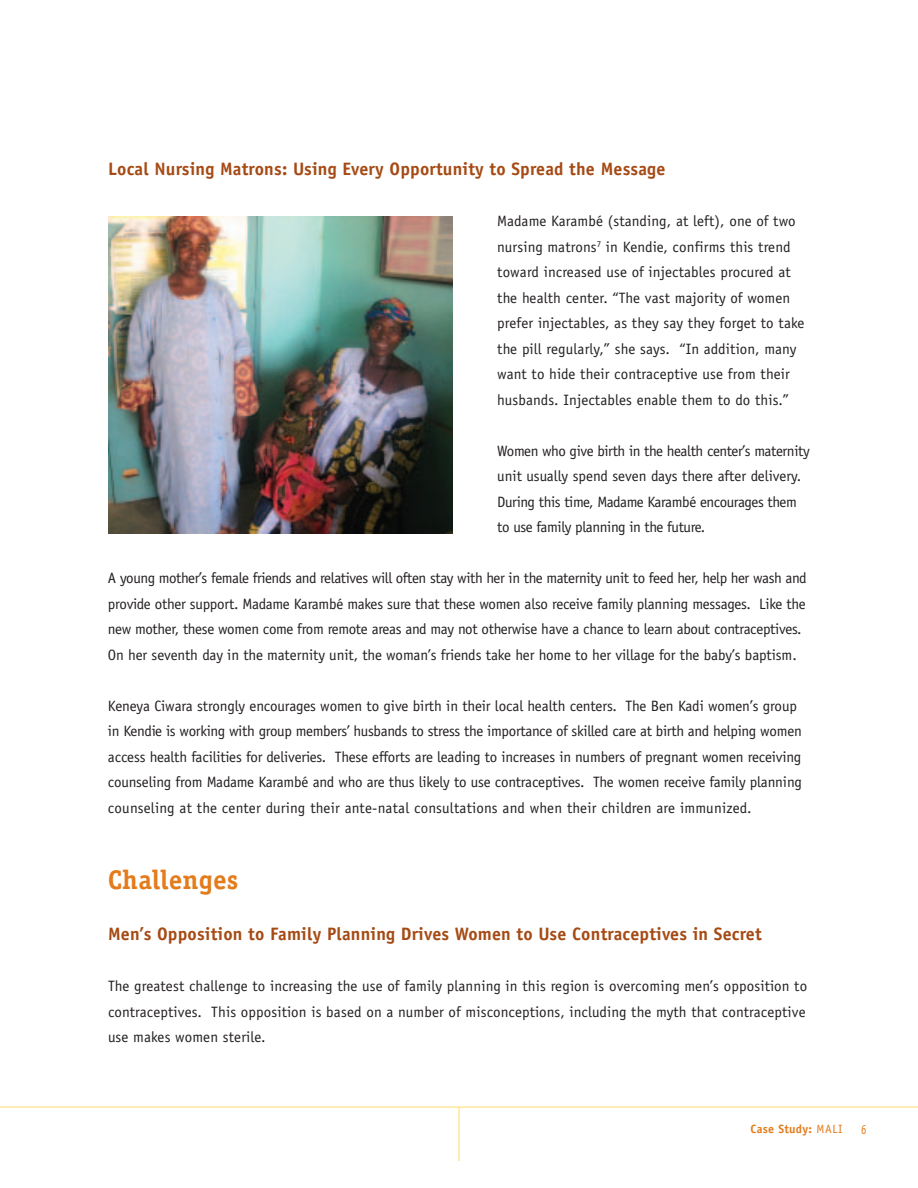
<style>
.page{position:relative;width:918px;height:1188px;background:#fff}
.page>*{position:absolute;margin:0;border:0;box-sizing:border-box;transform-origin:0 0}
.t1{font:700 27px "Officina Serif";letter-spacing:.01em;color:#e37c1c}
.t2{font:700 18px "Officina Sans";letter-spacing:.01em;color:#a54a14}
.t3{font:15px/25.5px "Officina Sans";letter-spacing:-.01em;color:#231f20}
.t4{font:15px/25.5px "Officina Sans";letter-spacing:.01em;color:#231f20}
.t5{font:13.5px "Officina Sans";color:#e37c1c;scale:.8 1}
.t6{font:700 12px "Officina Sans";letter-spacing:.025em;color:#e37c1c}
.s1{font-weight:400}
</style>
<div class="page">
<hr style="left:459px;top:1107px;width:1px;height:54px;background:#ffdd68">
<hr style="left:0;top:1107px;width:918px;height:1px;background:#ffdd68">
<img style="left:108px;top:216px;width:344px;height:318px">
<p class="t2" style="left:108px;top:162px;width:559px">Local Nursing Matrons: Using Every Opportunity to Spread the Message</p>
<p class="t4" style="left:497px;top:209px;width:309px">Madame Karambé (standing, at left), one of two nursing matrons<sup>7</sup> in Kendie, confirms this trend toward increased use of injectables procured at the health center. “The vast majority of women prefer injectables, as they say they forget to take the pill regularly,” she says. “In addition, many want to hide their contraceptive use from their husbands. Injectables enable them to do this.”</p>
<p class="t3" style="left:497px;top:439px;width:314px">Women who give birth in the health center’s maternity unit usually spend seven days there after delivery.<br>During this time, Madame Karambé encourages them to use family planning in the future.</p>
<p class="t3" style="left:108px;top:566px;width:700px">A young mother’s female friends and relatives will often stay with her in the maternity unit to feed her, help her wash and provide other support. Madame Karambé makes sure that these women also receive family planning messages. Like the new mother, these women come from remote areas and may not otherwise have a chance to learn about contraceptives.<br>On her seventh day in the maternity unit, the woman’s friends take her home to her village for the baby’s baptism.</p>
<p class="t3" style="left:108px;top:694px;width:696px">Keneya Ciwara strongly encourages women to give birth in their local health centers. The Ben Kadi women’s group in Kendie is working with group members’ husbands to stress the importance of skilled care at birth and helping women access health facilities for deliveries. These efforts are leading to increases in numbers of pregnant women receiving counseling from Madame Karambé and who are thus likely to use contraceptives. The women receive family planning counseling at the center during their ante-natal consultations and when their children are immunized.</p>
<h1 class="t1" style="left:108px;top:870px;width:132px">Challenges</h1>
<p class="t2" style="left:108px;top:927px;width:655px">Men’s Opposition to Family Planning Drives Women to Use Contraceptives in Secret</p>
<p class="t3" style="left:108px;top:974px;width:701px;text-align:justify">The greatest challenge to increasing the use of family planning in this region is overcoming men’s opposition to contraceptives. This opposition is based on a number of misconceptions, including the myth that contraceptive use makes women sterile.</p>
<p class="t6" style="left:750px;top:1125px;width:94px">Case Study: <span class="s1">MALI</span></p>
<p class="t5" style="left:861px;top:1124px;width:8px">6</p>
</div>
